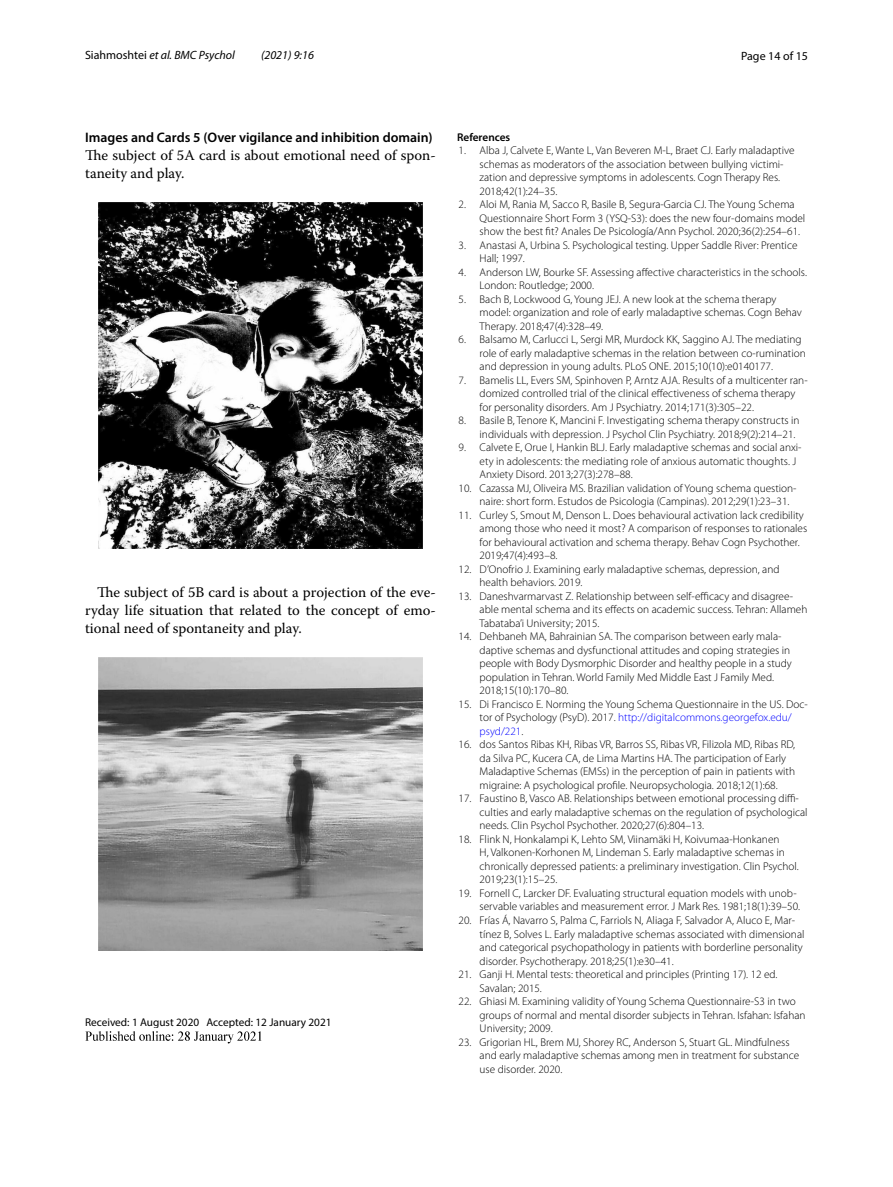
<style>
.page{position:relative;width:893px;height:1187px;background:#fff}
.page>*{position:absolute;margin:0;border:0;box-sizing:border-box;transform-origin:0 0}
.t1{font:14.7px/18px "Warnock Pro";color:#000}
.t2{font:600 13.8px "Myriad Pro";color:#000}
.t3{font:italic 12px "Myriad Pro";color:#000}
.t4{font:12px "Myriad Pro";color:#000}
.t5{font:300 11.25px/13.5px "Myriad Pro";color:#000}
.t6{font:11.25px "Myriad Pro";color:#000}
.t7{font:600 11.25px "Myriad Pro";color:#000}
.s1{font-style:normal}
.s2{color:#00f}
</style>
<div class="page">
<img style="left:99px;top:202px;width:323px;height:347px">
<img style="left:99px;top:657px;width:323px;height:293px">
<img style="left:85px;top:1031px;width:177px;height:13px">
<p class="t3" style="left:85px;top:48px;width:151px"><span class="s1">Siahmoshtei</span> et al. BMC Psychol</p>
<p class="t3" style="left:261px;top:48px;width:54px">(2021) 9:16</p>
<p class="t4" style="left:741px;top:48px;width:68px">Page 14 of 15</p>
<p class="t2" style="left:85px;top:129px;width:349px">Images and Cards 5 (Over vigilance and inhibition domain)</p>
<h1 class="t1" style="left:85px;top:146px;width:352px">The subject of 5A card is about emotional need of spon&shy;taneity and play.</h1>
<h1 class="t1" style="left:85px;top:583px;width:352px;text-align:justify;text-indent:12px">The subject of 5B card is about a projection of the eve&shy;ryday life situation that related to the concept of emo&shy;tional need of spontaneity and play.</h1>
<p class="t6" style="left:85px;top:1015px;width:248px">Received: 1 August 2020 Accepted: 12 January 2021</p>
<p class="t7" style="left:457px;top:130px;width:55px">References</p>
<p class="t5" style="left:480px;top:144px;width:316px;text-indent:-21px">1. Alba J, Calvete E, Wante L, Van Beveren M-L, Braet CJ. Early maladaptive schemas as moderators of the association between bullying victimi&shy;zation and depressive symptoms in adolescents. Cogn Therapy Res.<br>2018;42(1):24–35.</p>
<p class="t5" style="left:480px;top:198px;width:327px;text-indent:-21px">2. Aloi M, Rania M, Sacco R, Basile B, Segura-Garcia CJ. The Young Schema<br>Questionnaire Short Form 3 (YSQ-S3): does the new four-domains model show the best fit? Anales De Psicología/Ann Psychol. 2020;36(2):254–61.</p>
<p class="t5" style="left:480px;top:238px;width:319px;text-indent:-21px">3. Anastasi A, Urbina S. Psychological testing. Upper Saddle River: Prentice<br>Hall; 1997.</p>
<p class="t5" style="left:480px;top:265px;width:329px;text-indent:-21px">4. Anderson LW, Bourke SF. Assessing affective characteristics in the schools.<br>London: Routledge; 2000.</p>
<p class="t5" style="left:480px;top:292px;width:324px;text-indent:-21px">5. Bach B, Lockwood G, Young JEJ. A new look at the schema therapy model: organization and role of early maladaptive schemas. Cogn Behav<br>Therapy. 2018;47(4):328–49.</p>
<p class="t5" style="left:480px;top:333px;width:328px;text-indent:-21px">6. Balsamo M, Carlucci L, Sergi MR, Murdock KK, Saggino AJ. The mediating role of early maladaptive schemas in the relation between co-rumination and depression in young adults. PLoS ONE. 2015;10(10):e0140177.</p>
<p class="t5" style="left:480px;top:373px;width:330px;text-indent:-21px">7. Bamelis LL, Evers SM, Spinhoven P, Arntz AJA. Results of a multicenter ran&shy;domized controlled trial of the clinical effectiveness of schema therapy for personality disorders. Am J Psychiatry. 2014;171(3):305–22.</p>
<p class="t5" style="left:480px;top:414px;width:321px;text-indent:-21px">8. Basile B, Tenore K, Mancini F. Investigating schema therapy constructs in individuals with depression. J Psychol Clin Psychiatry. 2018;9(2):214–21.</p>
<p class="t5" style="left:480px;top:441px;width:323px;text-indent:-21px">9. Calvete E, Orue I, Hankin BLJ. Early maladaptive schemas and social anxi&shy;ety in adolescents: the mediating role of anxious automatic thoughts. J<br>Anxiety Disord. 2013;27(3):278–88.</p>
<p class="t5" style="left:480px;top:481px;width:318px;text-indent:-21px">10. Cazassa MJ, Oliveira MS. Brazilian validation of Young schema question&shy;naire: short form. Estudos de Psicologia (Campinas). 2012;29(1):23–31.</p>
<p class="t5" style="left:480px;top:508px;width:329px;text-indent:-21px">11. Curley S, Smout M, Denson L. Does behavioural activation lack credibility among those who need it most? A comparison of responses to rationales for behavioural activation and schema therapy. Behav Cogn Psychother.<br>2019;47(4):493–8.</p>
<p class="t5" style="left:480px;top:562px;width:301px;text-indent:-21px">12. D’Onofrio J. Examining early maladaptive schemas, depression, and health behaviors. 2019.</p>
<p class="t5" style="left:480px;top:589px;width:329px;text-indent:-21px">13. Daneshvarmarvast Z. Relationship between self-efficacy and disagree&shy;able mental schema and its effects on academic success. Tehran: Allameh<br>Tabataba’i University; 2015.</p>
<p class="t5" style="left:480px;top:630px;width:314px;text-indent:-21px">14. Dehbaneh MA, Bahrainian SA. The comparison between early mala&shy;daptive schemas and dysfunctional attitudes and coping strategies in people with Body Dysmorphic Disorder and healthy people in a study population in Tehran. World Family Med Middle East J Family Med.<br>2018;15(10):170–80.</p>
<p class="t5" style="left:480px;top:697px;width:330px;text-indent:-21px">15. Di Francisco E. Norming the Young Schema Questionnaire in the US. Doc&shy;tor of Psychology (PsyD). 2017. <span class="s2">http://digitalcommons.georgefox.edu/ psyd/221</span>.</p>
<p class="t5" style="left:480px;top:738px;width:317px;text-indent:-21px">16. dos Santos Ribas KH, Ribas VR, Barros SS, Ribas VR, Filizola MD, Ribas RD, da Silva PC, Kucera CA, de Lima Martins HA. The participation of Early Maladaptive Schemas (EMSs) in the perception of pain in patients with migraine: A psychological profile. Neuropsychologia. 2018;12(1):68.</p>
<p class="t5" style="left:480px;top:792px;width:329px;text-indent:-21px">17. Faustino B, Vasco AB. Relationships between emotional processing diffi&shy;culties and early maladaptive schemas on the regulation of psychological needs. Clin Psychol Psychother. 2020;27(6):804–13.</p>
<p class="t5" style="left:480px;top:832px;width:321px;text-indent:-21px">18. Flink N, Honkalampi K, Lehto SM, Viinamäki H, Koivumaa-Honkanen<br>H, Valkonen-Korhonen M, Lindeman S. Early maladaptive schemas in chronically depressed patients: a preliminary investigation. Clin Psychol.<br>2019;23(1):15–25.</p>
<p class="t5" style="left:480px;top:886px;width:322px;text-indent:-21px">19. Fornell C, Larcker DF. Evaluating structural equation models with unob&shy;servable variables and measurement error. J Mark Res. 1981;18(1):39–50.</p>
<p class="t5" style="left:480px;top:913px;width:326px;text-indent:-21px">20. Frías Á, Navarro S, Palma C, Farriols N, Aliaga F, Salvador A, Aluco E, Mar&shy;tínez B, Solves L. Early maladaptive schemas associated with dimensional and categorical psychopathology in patients with borderline personality disorder. Psychotherapy. 2018;25(1):e30–41.</p>
<p class="t5" style="left:480px;top:967px;width:299px;text-indent:-21px">21. Ganji H. Mental tests: theoretical and principles (Printing 17). 12 ed.<br>Savalan; 2015.</p>
<p class="t5" style="left:480px;top:994px;width:327px;text-indent:-21px">22. Ghiasi M. Examining validity of Young Schema Questionnaire-S3 in two groups of normal and mental disorder subjects in Tehran. Isfahan: Isfahan<br>University; 2009.</p>
<p class="t5" style="left:480px;top:1035px;width:321px;text-indent:-21px">23. Grigorian HL, Brem MJ, Shorey RC, Anderson S, Stuart GL. Mindfulness and early maladaptive schemas among men in treatment for substance use disorder. 2020.</p>
</div>
